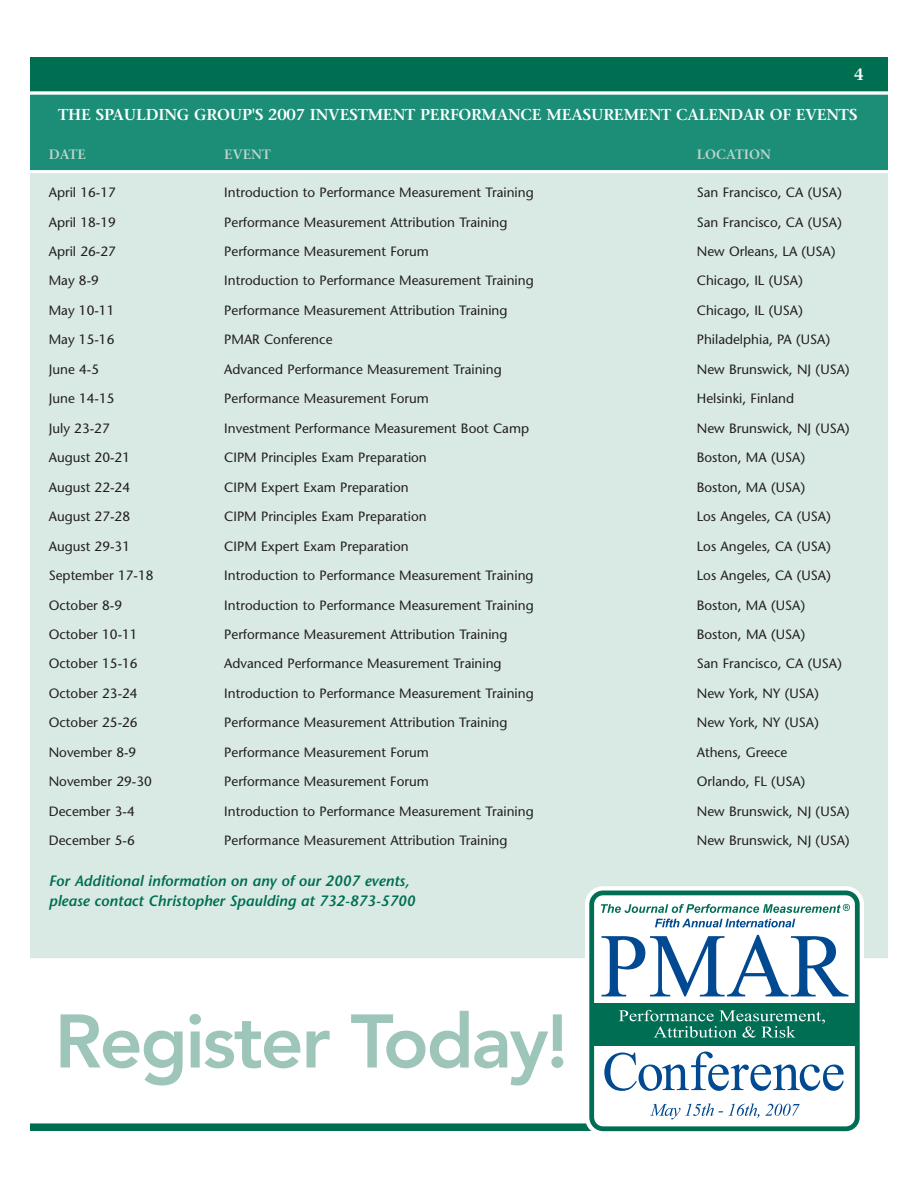
<style>
.page{position:relative;width:918px;height:1188px;background:#fff}
.page>*{position:absolute;margin:0;border:0;box-sizing:border-box;transform-origin:0 0}
.t1{font:800 75px "Avenir";letter-spacing:-.03em;color:#9dc5ba}
.t2{font:600 16.5px "Stone Serif";color:#fff}
.t3{font:600 15.75px "Stone Serif";letter-spacing:-.01em;color:#fff}
.t4{font:italic 600 15px/19.5px "Stone Sans";color:#006e51}
.t5{font:13.5px "Stone Sans";color:#231f20}
.t6{font:600 13.5px "Stone Serif";color:#bad6ce}
</style>
<div class="page">
<div style="left:28px;top:56px;width:862px;height:37px;background:#006e51"></div>
<div style="left:27px;top:54px;width:864px;height:40px;border:3px solid #fff"></div>
<div style="left:28px;top:1122px;width:803px;height:10px;background:#006e51"></div>
<div style="left:27px;top:1120px;width:805px;height:14px;border:3px solid #fff"></div>
<div style="left:28px;top:124px;width:862px;height:836px;background:#d9eae5"></div>
<div style="left:28px;top:93px;width:862px;height:79px;background:#1c8e77"></div>
<div style="left:27px;top:92px;width:864px;height:81px;border:3px solid #fff"></div>
<div style="left:585px;top:886px;width:279px;height:249px;border:13px solid #fff;border-radius:12px"></div>
<div style="left:592px;top:893px;width:265px;height:236px;background:#fff;border-radius:12px"></div>
<div style="left:589px;top:891px;width:271px;height:240px;border:5px solid #006e53;border-radius:12px"></div>
<div style="left:592px;top:1003px;width:265px;height:42px;background:#006e53"></div>
<svg style="left:619px;top:1010px;width:206px;height:28px"></svg>
<svg style="left:601px;top:904px;width:249px;height:9px"></svg>
<svg style="left:604px;top:1052px;width:240px;height:39px"></svg>
<svg style="left:602px;top:935px;width:246px;height:61px"></svg>
<svg style="left:655px;top:919px;width:140px;height:8px"></svg>
<svg style="left:650px;top:1103px;width:109px;height:17px"></svg>
<svg style="left:765px;top:1104px;width:35px;height:12px"></svg>
<p class="t2" style="left:854px;top:68px;width:11px">4</p>
<p class="t3" style="left:58px;top:109px;width:801px">THE SPAULDING GROUP'S 2007 INVESTMENT PERFORMANCE MEASUREMENT CALENDAR OF EVENTS</p>
<p class="t6" style="left:49px;top:149px;width:39px">DATE</p>
<p class="t6" style="left:224px;top:149px;width:48px">EVENT</p>
<p class="t6" style="left:697px;top:149px;width:76px">LOCATION</p>
<p class="t5" style="left:49px;top:187px;width:69px">April 16-17</p>
<p class="t5" style="left:224px;top:187px;width:311px">Introduction to Performance Measurement Training</p>
<p class="t5" style="left:697px;top:187px;width:146px">San Francisco, CA (USA)</p>
<p class="t5" style="left:49px;top:217px;width:69px">April 18-19</p>
<p class="t5" style="left:224px;top:217px;width:285px">Performance Measurement Attribution Training</p>
<p class="t5" style="left:697px;top:217px;width:146px">San Francisco, CA (USA)</p>
<p class="t5" style="left:49px;top:246px;width:69px">April 26-27</p>
<p class="t5" style="left:224px;top:246px;width:206px">Performance Measurement Forum</p>
<p class="t5" style="left:697px;top:246px;width:140px">New Orleans, LA (USA)</p>
<p class="t5" style="left:49px;top:276px;width:52px">May 8-9</p>
<p class="t5" style="left:224px;top:276px;width:311px">Introduction to Performance Measurement Training</p>
<p class="t5" style="left:697px;top:276px;width:107px">Chicago, IL (USA)</p>
<p class="t5" style="left:49px;top:305px;width:67px">May 10-11</p>
<p class="t5" style="left:224px;top:305px;width:285px">Performance Measurement Attribution Training</p>
<p class="t5" style="left:697px;top:305px;width:107px">Chicago, IL (USA)</p>
<p class="t5" style="left:49px;top:334px;width:67px">May 15-16</p>
<p class="t5" style="left:224px;top:334px;width:110px">PMAR Conference</p>
<p class="t5" style="left:697px;top:334px;width:135px">Philadelphia, PA (USA)</p>
<p class="t5" style="left:49px;top:364px;width:52px">June 4-5</p>
<p class="t5" style="left:224px;top:364px;width:279px">Advanced Performance Measurement Training</p>
<p class="t5" style="left:697px;top:364px;width:154px">New Brunswick, NJ (USA)</p>
<p class="t5" style="left:49px;top:393px;width:67px">June 14-15</p>
<p class="t5" style="left:224px;top:393px;width:206px">Performance Measurement Forum</p>
<p class="t5" style="left:697px;top:393px;width:99px">Helsinki, Finland</p>
<p class="t5" style="left:49px;top:423px;width:63px">July 23-27</p>
<p class="t5" style="left:224px;top:423px;width:306px">Investment Performance Measurement Boot Camp</p>
<p class="t5" style="left:697px;top:423px;width:154px">New Brunswick, NJ (USA)</p>
<p class="t5" style="left:49px;top:452px;width:83px">August 20-21</p>
<p class="t5" style="left:224px;top:452px;width:204px">CIPM Principles Exam Preparation</p>
<p class="t5" style="left:697px;top:452px;width:110px">Boston, MA (USA)</p>
<p class="t5" style="left:49px;top:482px;width:83px">August 22-24</p>
<p class="t5" style="left:224px;top:482px;width:186px">CIPM Expert Exam Preparation</p>
<p class="t5" style="left:697px;top:482px;width:110px">Boston, MA (USA)</p>
<p class="t5" style="left:49px;top:511px;width:83px">August 27-28</p>
<p class="t5" style="left:224px;top:511px;width:204px">CIPM Principles Exam Preparation</p>
<p class="t5" style="left:697px;top:511px;width:136px">Los Angeles, CA (USA)</p>
<p class="t5" style="left:49px;top:541px;width:83px">August 29-31</p>
<p class="t5" style="left:224px;top:541px;width:186px">CIPM Expert Exam Preparation</p>
<p class="t5" style="left:697px;top:541px;width:136px">Los Angeles, CA (USA)</p>
<p class="t5" style="left:49px;top:570px;width:106px">September 17-18</p>
<p class="t5" style="left:224px;top:570px;width:311px">Introduction to Performance Measurement Training</p>
<p class="t5" style="left:697px;top:570px;width:136px">Los Angeles, CA (USA)</p>
<p class="t5" style="left:49px;top:600px;width:75px">October 8-9</p>
<p class="t5" style="left:224px;top:600px;width:311px">Introduction to Performance Measurement Training</p>
<p class="t5" style="left:697px;top:600px;width:110px">Boston, MA (USA)</p>
<p class="t5" style="left:49px;top:629px;width:90px">October 10-11</p>
<p class="t5" style="left:224px;top:629px;width:285px">Performance Measurement Attribution Training</p>
<p class="t5" style="left:697px;top:629px;width:110px">Boston, MA (USA)</p>
<p class="t5" style="left:49px;top:659px;width:90px">October 15-16</p>
<p class="t5" style="left:224px;top:659px;width:279px">Advanced Performance Measurement Training</p>
<p class="t5" style="left:697px;top:659px;width:146px">San Francisco, CA (USA)</p>
<p class="t5" style="left:49px;top:688px;width:90px">October 23-24</p>
<p class="t5" style="left:224px;top:688px;width:311px">Introduction to Performance Measurement Training</p>
<p class="t5" style="left:697px;top:688px;width:123px">New York, NY (USA)</p>
<p class="t5" style="left:49px;top:717px;width:90px">October 25-26</p>
<p class="t5" style="left:224px;top:717px;width:285px">Performance Measurement Attribution Training</p>
<p class="t5" style="left:697px;top:717px;width:123px">New York, NY (USA)</p>
<p class="t5" style="left:49px;top:747px;width:89px">November 8-9</p>
<p class="t5" style="left:224px;top:747px;width:206px">Performance Measurement Forum</p>
<p class="t5" style="left:697px;top:747px;width:92px">Athens, Greece</p>
<p class="t5" style="left:49px;top:776px;width:105px">November 29-30</p>
<p class="t5" style="left:224px;top:776px;width:206px">Performance Measurement Forum</p>
<p class="t5" style="left:697px;top:776px;width:110px">Orlando, FL (USA)</p>
<p class="t5" style="left:49px;top:806px;width:88px">December 3-4</p>
<p class="t5" style="left:224px;top:806px;width:311px">Introduction to Performance Measurement Training</p>
<p class="t5" style="left:697px;top:806px;width:154px">New Brunswick, NJ (USA)</p>
<p class="t5" style="left:49px;top:835px;width:88px">December 5-6</p>
<p class="t5" style="left:224px;top:835px;width:285px">Performance Measurement Attribution Training</p>
<p class="t5" style="left:697px;top:835px;width:154px">New Brunswick, NJ (USA)</p>
<p class="t4" style="left:49px;top:873px;width:368px">For Additional information on any of our 2007 events, please contact Christopher Spaulding at 732-873-5700</p>
<h1 class="t1" style="left:55px;top:1011px;width:515px">Register Today!</h1>
</div>
